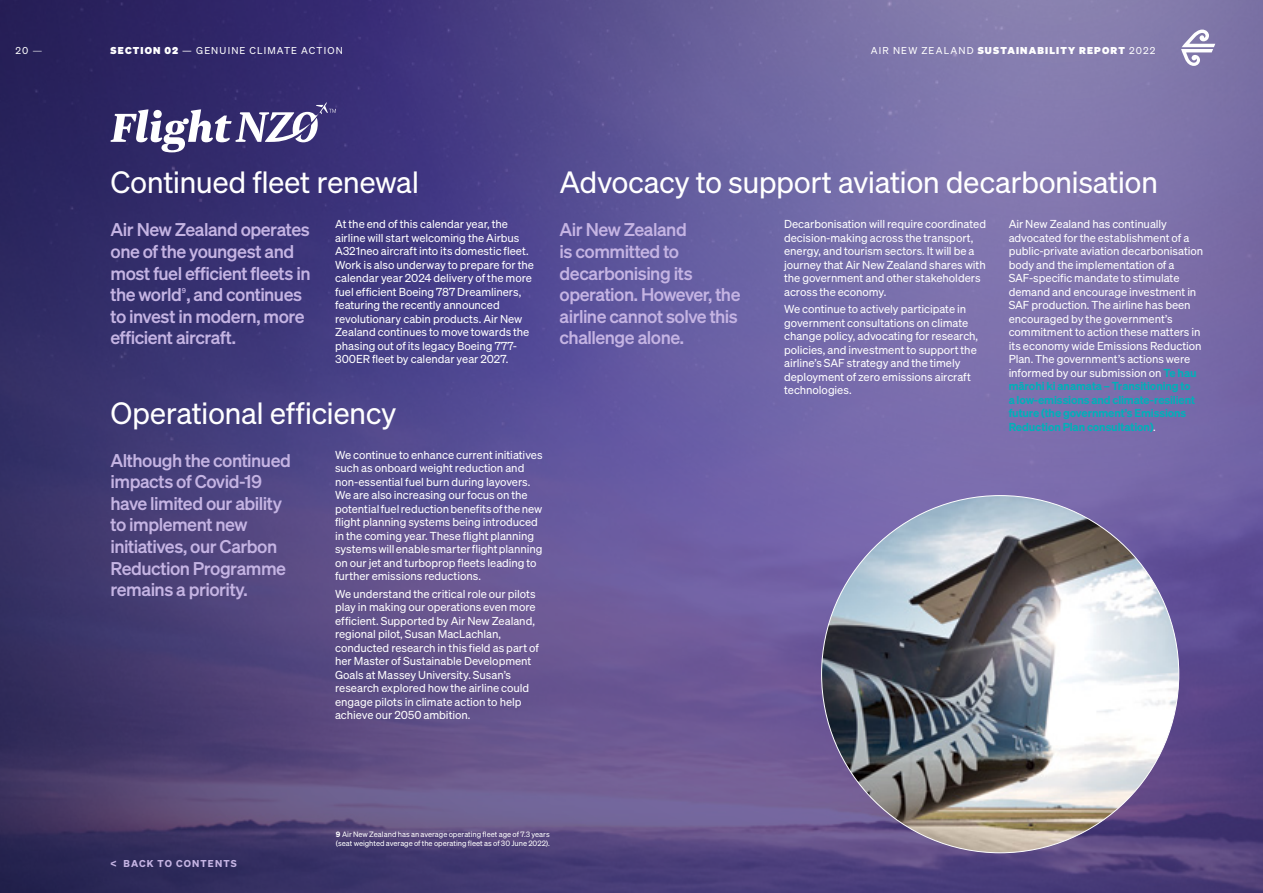
<style>
.page{position:relative;width:1263px;height:893px;background:#fff}
.page>*{position:absolute;margin:0;border:0;box-sizing:border-box;transform-origin:0 0}
.t1{font:30px "Air New Zealand Sans";letter-spacing:-.02em;color:#fff}
.t2{font:500 18px/21.6px "Air New Zealand Sans";letter-spacing:-.03em;color:#c5b4e3}
.t3{font:11.25px/13.5px "Air New Zealand Sans";letter-spacing:-.005em;color:#fff}
.t4{font:900 9.75px "Air New Zealand Sans";letter-spacing:.125em;color:#fff}
.t5{font:9.75px "Air New Zealand Sans";letter-spacing:.12em;color:#fff}
.t6{font:700 9.75px "Air New Zealand Sans";letter-spacing:.11em;color:#c5b4e3}
.t7{font:7.5px/9px "Air New Zealand Sans";letter-spacing:-.005em;color:#fff}
.t8{font:500 7.05px "Air New Zealand Sans";color:#c5b4e3}
.s1{font-weight:300}
.s2{font-weight:900}
.s3{font-weight:400}
.s4{font-weight:600;color:#00b0b9}
.s5{font-weight:700}
</style>
<div class="page">
<img style="left:0;top:0;width:1263px;height:893px">
<img style="left:821px;top:496px;width:358px;height:357px;border-radius:179px">
<svg style="left:111px;top:102px;width:225px;height:50px"></svg>
<svg style="left:1181px;top:30px;width:34px;height:36px"></svg>
<p class="t5" style="left:16px;top:45px;width:28px">20 <span class="s1">—</span></p>
<p class="t5" style="left:111px;top:45px;width:234px"><span class="s2">SECTION 02</span> — GENUINE CLIMATE ACTION</p>
<p class="t4" style="left:871px;top:44px;width:286px"><span class="s3">AIR NEW ZEALAND</span> SUSTAINABILITY REPORT <span class="s3">2022</span></p>
<h1 class="t1" style="left:111px;top:165px;width:310px">Continued fleet renewal</h1>
<h2 class="t2" style="left:111px;top:219px;width:202px">Air New Zealand operates one of the youngest and most fuel efficient fleets in the world , and continues</h2>
<p class="t3" style="left:335px;top:217px;width:200px">At the end of this calendar year, the airline will start welcoming the Airbus A321neo aircraft into its domestic fleet.<br>Work is also underway to prepare for the calendar year 2024 delivery of the more fuel efficient Boeing 787 Dreamliners, featuring the recently announced revolutionary cabin products. Air New Zealand continues to move towards the phasing out of its legacy Boeing 777- 300ER fleet by calendar year 2027.</p>
<h1 class="t1" style="left:111px;top:395px;width:287px">Operational efficiency</h1>
<h2 class="t2" style="left:111px;top:449px;width:182px">Although the continued impacts of Covid-19 have limited our ability to implement new initiatives, our Carbon<br>Reduction Programme remains a priority.</h2>
<p class="t3" style="left:335px;top:448px;width:209px">We continue to enhance current initiatives such as onboard weight reduction and non-essential fuel burn during layovers.<br>We are also increasing our focus on the potential fuel reduction benefits of the new flight planning systems being introduced in the coming year. These flight planning systems will enable smarter flight planning on our jet and turboprop fleets leading to further emissions reductions.</p>
<p class="t8" style="left:182px;top:286px;width:6px">9</p>
<h2 class="t2" style="left:111px;top:305px;width:196px">to invest in modern, more efficient aircraft.</h2>
<p class="t3" style="left:335px;top:587px;width:206px">We understand the critical role our pilots play in making our operations even more efficient. Supported by Air New Zealand, regional pilot, Susan MacLachlan, conducted research in this field as part of her Master of Sustainable Development Goals at Massey University. Susan’s research explored how the airline could engage pilots in climate action to help achieve our 2050 ambition.</p>
<h1 class="t1" style="left:560px;top:165px;width:600px">Advocacy to support aviation decarbonisation</h1>
<h2 class="t2" style="left:560px;top:219px;width:182px">Air New Zealand<br>is committed to decarbonising its operation. However, the airline cannot solve this challenge alone.</h2>
<p class="t3" style="left:784px;top:217px;width:203px">Decarbonisation will require coordinated decision-making across the transport, energy, and tourism sectors. It will be a journey that Air New Zealand shares with the government and other stakeholders across the economy.</p>
<p class="t3" style="left:1009px;top:217px;width:196px">Air New Zealand has continually advocated for the establishment of a public-private aviation decarbonisation body and the implementation of a SAF-specific mandate to stimulate demand and encourage investment in SAF production. The airline has been encouraged by the government’s commitment to action these matters in its economy wide Emissions Reduction Plan. The government’s actions were informed by our submission on <span class="s4">Te hau mārohi ki anamata – Transitioning to<br>a low-emissions and climate-resilient future (the government’s Emissions Reduction Plan consultation)</span>.</p>
<p class="t3" style="left:784px;top:302px;width:196px">We continue to actively participate in government consultations on climate change policy, advocating for research, policies, and investment to support the airline’s SAF strategy and the timely deployment of zero emissions aircraft technologies.</p>
<p class="t6" style="left:111px;top:857px;width:128px">&lt; BACK TO CONTENTS</p>
<p class="t7" style="left:336px;top:830px;width:215px"><span class="s5">9</span> Air New Zealand has an average operating fleet age of 7.3 years (seat weighted average of the operating fleet as of 30 June 2022).</p>
</div>
